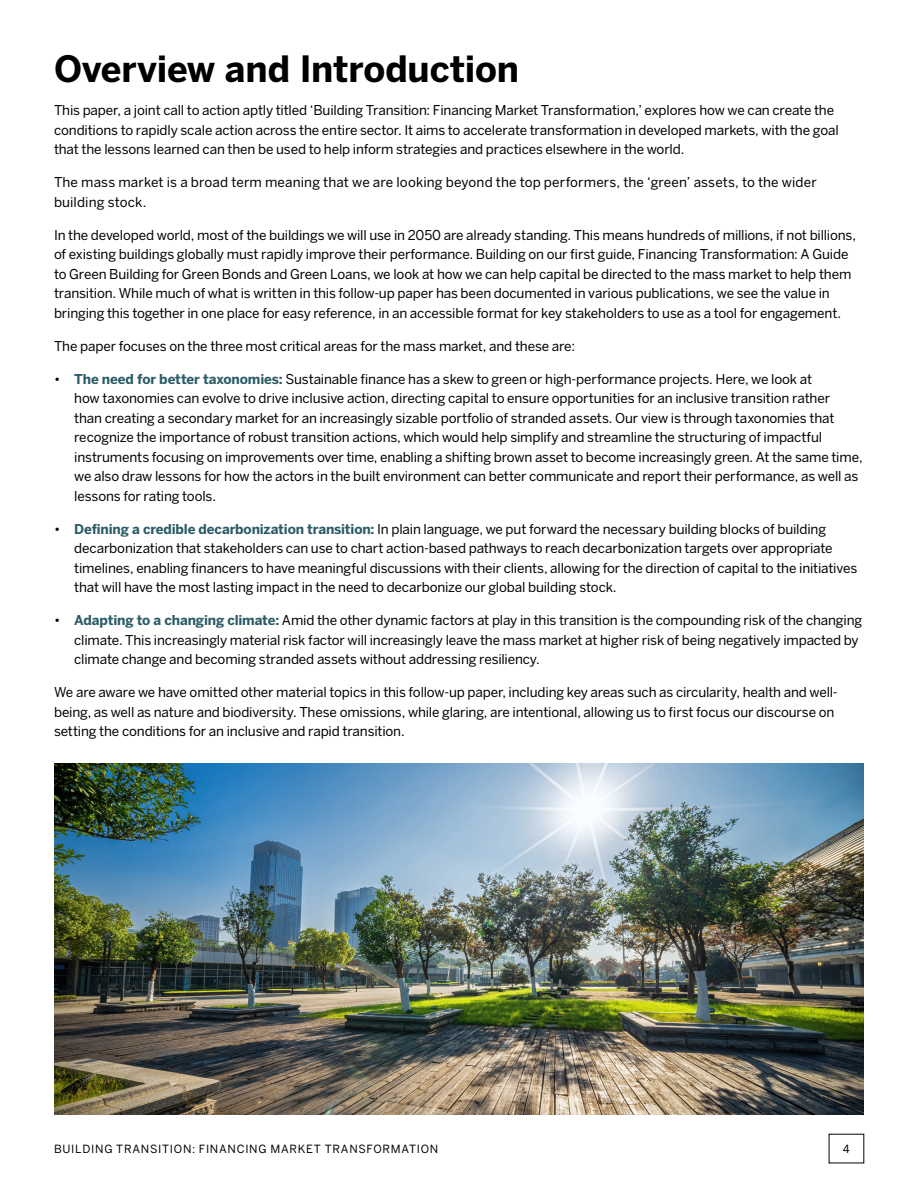
<style>
.page{position:relative;width:918px;height:1188px;background:#fff}
.page>*{position:absolute;margin:0;border:0;box-sizing:border-box;transform-origin:0 0}
.t1{font:700 36px "Benton Sans";letter-spacing:-.005em;color:#000}
.t2{font:13.5px/19.5px "Benton Sans";letter-spacing:-.01em;color:#000}
.t3{font:13.5px/19.5px "Benton Sans";letter-spacing:.01em;color:#000}
.t4{font:11.25px "Benton Sans";letter-spacing:.065em;color:#000}
.s1{font-weight:700;color:#2b5b66}
</style>
<div class="page">
<img style="left:54px;top:763px;width:810px;height:352px">
<h1 class="t1" style="left:54px;top:48px;width:467px">Overview and Introduction</h1>
<p class="t2" style="left:54px;top:101px;width:786px">This paper, a joint call to action aptly titled ‘Building Transition: Financing Market Transformation,’ explores how we can create the conditions to rapidly scale action across the entire sector. It aims to accelerate transformation in developed markets, with the goal that the lessons learned can then be used to help inform strategies and practices elsewhere in the world.</p>
<p class="t3" style="left:54px;top:172px;width:764px">The mass market is a broad term meaning that we are looking beyond the top performers, the ‘green’ assets, to the wider building stock.</p>
<p class="t2" style="left:54px;top:225px;width:804px">In the developed world, most of the buildings we will use in 2050 are already standing. This means hundreds of millions, if not billions, of existing buildings globally must rapidly improve their performance. Building on our first guide, Financing Transformation: A Guide to Green Building for Green Bonds and Green Loans, we look at how we can help capital be directed to the mass market to help them transition. While much of what is written in this follow-up paper has been documented in various publications, we see the value in bringing this together in one place for easy reference, in an accessible format for key stakeholders to use as a tool for engagement.</p>
<p class="t2" style="left:54px;top:336px;width:523px">The paper focuses on the three most critical areas for the mass market, and these are:</p>
<p class="t2" style="left:74px;top:369px;width:790px;text-indent:-20px">• <span class="s1">The need for better taxonomies:</span> Sustainable finance has a skew to green or high-performance projects. Here, we look at<br>how taxonomies can evolve to drive inclusive action, directing capital to ensure opportunities for an inclusive transition rather<br>than creating a secondary market for an increasingly sizable portfolio of stranded assets. Our view is through taxonomies that recognize the importance of robust transition actions, which would help simplify and streamline the structuring of impactful instruments focusing on improvements over time, enabling a shifting brown asset to become increasingly green. At the same time, we also draw lessons for how the actors in the built environment can better communicate and report their performance, as well as lessons for rating tools.</p>
<p class="t2" style="left:74px;top:519px;width:785px;text-indent:-20px">• <span class="s1">Defining a credible decarbonization transition:</span> In plain language, we put forward the necessary building blocks of building decarbonization that stakeholders can use to chart action-based pathways to reach decarbonization targets over appropriate timelines, enabling financers to have meaningful discussions with their clients, allowing for the direction of capital to the initiatives that will have the most lasting impact in the need to decarbonize our global building stock.</p>
<p class="t2" style="left:74px;top:610px;width:790px;text-indent:-20px">• <span class="s1">Adapting to a changing climate:</span> Amid the other dynamic factors at play in this transition is the compounding risk of the changing climate. This increasingly material risk factor will increasingly leave the mass market at higher risk of being negatively impacted by climate change and becoming stranded assets without addressing resiliency.</p>
<p class="t2" style="left:54px;top:682px;width:785px">We are aware we have omitted other material topics in this follow-up paper, including key areas such as circularity, health and well&shy;being, as well as nature and biodiversity. These omissions, while glaring, are intentional, allowing us to first focus our discourse on setting the conditions for an inclusive and rapid transition.</p>
<p class="t4" style="left:54px;top:1142px;width:386px">BUILDING TRANSITION: FINANCING MARKET TRANSFORMATION</p>
<p class="t4" style="left:843px;top:1142px;width:8px">4</p>
</div>
